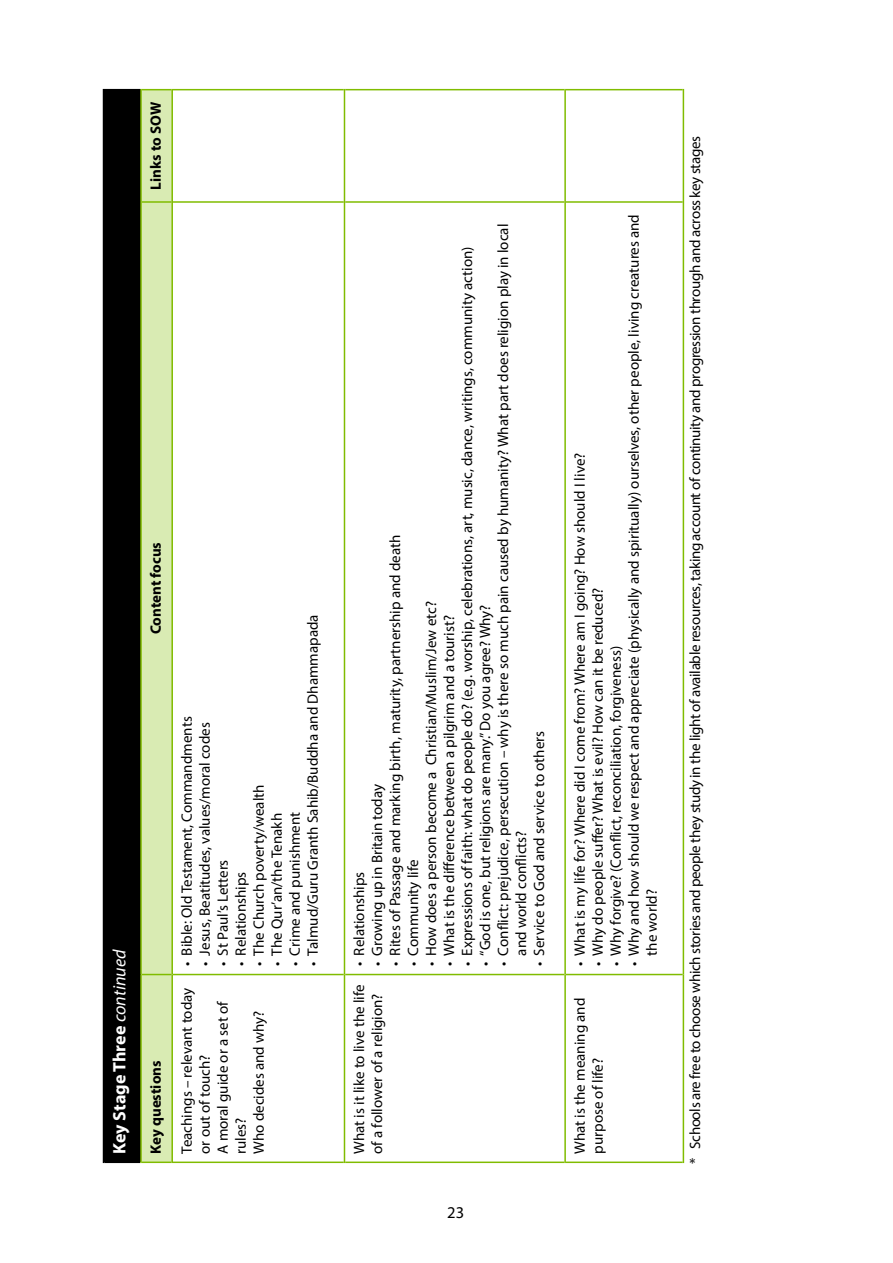
<style>
.page{position:relative;width:893px;height:1263px;background:#fff}
.page>*{position:absolute;margin:0;border:0;box-sizing:border-box;transform-origin:0 0}
.t1{font:700 18px "Myriad Pro";color:#fff}
.t2{font:16.5px "Myriad Pro";color:#000}
.t3{font:15px/18px "Myriad Pro";color:#000}
.t4{font:15px "Myriad Pro";letter-spacing:-.025em;color:#000}
.t5{font:700 15px "Myriad Pro";color:#000}
.s1{font-weight:400;font-style:italic}
</style>
<div class="page">
<div style="left:104px;top:90px;width:37px;height:1072px;background:#000"></div>
<hr style="left:103px;top:974px;width:1px;height:189px;background:#000">
<hr style="left:104px;top:1161px;width:36px;height:2px;background:#000">
<hr style="left:103px;top:202px;width:1px;height:772px;background:#000">
<hr style="left:103px;top:89px;width:1px;height:113px;background:#000">
<hr style="left:104px;top:89px;width:36px;height:1px;background:#000">
<hr style="left:140px;top:974px;width:2px;height:189px;background:#80bc00">
<hr style="left:142px;top:1161px;width:29px;height:2px;background:#80bc00">
<hr style="left:140px;top:202px;width:2px;height:772px;background:#80bc00">
<hr style="left:140px;top:89px;width:2px;height:113px;background:#80bc00">
<svg style="left:141px;top:89px;width:30px;height:1073px;background:#d3e8a8"></svg>
<hr style="left:171px;top:974px;width:2px;height:189px;background:#80bc00">
<hr style="left:173px;top:1161px;width:171px;height:2px;background:#80bc00">
<hr style="left:171px;top:202px;width:2px;height:772px;background:#80bc00">
<hr style="left:173px;top:974px;width:171px;height:1px;background:#80bc00">
<hr style="left:171px;top:89px;width:2px;height:113px;background:#80bc00">
<hr style="left:173px;top:201px;width:171px;height:2px;background:#80bc00">
<hr style="left:173px;top:89px;width:171px;height:1px;background:#80bc00">
<hr style="left:344px;top:974px;width:1px;height:189px;background:#80bc00">
<hr style="left:345px;top:1161px;width:219px;height:2px;background:#80bc00">
<hr style="left:344px;top:202px;width:1px;height:772px;background:#80bc00">
<hr style="left:345px;top:974px;width:219px;height:1px;background:#80bc00">
<hr style="left:344px;top:89px;width:1px;height:113px;background:#80bc00">
<hr style="left:345px;top:201px;width:219px;height:2px;background:#80bc00">
<hr style="left:345px;top:89px;width:219px;height:1px;background:#80bc00">
<hr style="left:564px;top:974px;width:2px;height:189px;background:#80bc00">
<hr style="left:566px;top:1161px;width:117px;height:2px;background:#80bc00">
<hr style="left:564px;top:202px;width:2px;height:772px;background:#80bc00">
<hr style="left:566px;top:974px;width:117px;height:1px;background:#80bc00">
<hr style="left:564px;top:89px;width:2px;height:113px;background:#80bc00">
<hr style="left:566px;top:201px;width:117px;height:2px;background:#80bc00">
<hr style="left:566px;top:89px;width:117px;height:1px;background:#80bc00">
<hr style="left:683px;top:974px;width:1px;height:189px;background:#80bc00">
<hr style="left:683px;top:202px;width:1px;height:772px;background:#80bc00">
<hr style="left:683px;top:89px;width:1px;height:113px;background:#80bc00">
<p class="t5" style="left:146px;top:190px;width:89px;rotate:-90deg">Links to SOW</p>
<p class="t1" style="left:108px;top:1154px;width:206px;rotate:-90deg">Key Stage Three <span class="s1">continued</span></p>
<p class="t5" style="left:146px;top:634px;width:94px;rotate:-90deg">Content focus</p>
<p class="t5" style="left:146px;top:1154px;width:95px;rotate:-90deg">Key questions</p>
<p class="t3" style="left:304px;top:966px;width:353px;rotate:-90deg">• Talmud/Guru Granth Sahib/Buddha and Dhammapada</p>
<p class="t3" style="left:178px;top:966px;width:251px;rotate:-90deg">• Bible: Old Testament, Commandments</p>
<p class="t3" style="left:196px;top:966px;width:245px;rotate:-90deg">• Jesus, Beatitudes, values/moral codes</p>
<p class="t3" style="left:250px;top:966px;width:183px;rotate:-90deg">• The Church poverty/wealth</p>
<p class="t3" style="left:268px;top:966px;width:154px;rotate:-90deg">• The Qur’an/the Tenakh</p>
<p class="t3" style="left:286px;top:966px;width:156px;rotate:-90deg">• Crime and punishment</p>
<p class="t3" style="left:214px;top:966px;width:108px;rotate:-90deg">• St Paul’s Letters</p>
<p class="t3" style="left:232px;top:966px;width:96px;rotate:-90deg">• Relationships</p>
<p class="t3" style="left:178px;top:1154px;width:168px;rotate:-90deg">Teachings – relevant today or out of touch?<br>A moral guide or a set of rules?<br>Who decides and why?</p>
<p class="t3" style="left:494px;top:955px;width:733px;text-indent:-10px;rotate:-90deg">• Conflict: prejudice, persecution – why is there so much pain caused by humanity? What part does religion play in local and world conflicts?</p>
<p class="t3" style="left:458px;top:966px;width:721px;rotate:-90deg">• Expressions of faith: what do people do? (e.g. worship, celebrations, art, music, dance, writings, community action)</p>
<p class="t3" style="left:386px;top:966px;width:433px;rotate:-90deg">• Rites of Passage and marking birth, maturity, partnership and death</p>
<p class="t3" style="left:422px;top:966px;width:366px;rotate:-90deg">• How does a person become a Christian/Muslim/Jew etc?</p>
<p class="t3" style="left:476px;top:966px;width:363px;rotate:-90deg">• “God is one, but religions are many.” Do you agree? Why?</p>
<p class="t3" style="left:440px;top:966px;width:352px;rotate:-90deg">• What is the difference between a pilgrim and a tourist?</p>
<p class="t3" style="left:530px;top:966px;width:236px;rotate:-90deg">• Service to God and service to others</p>
<p class="t3" style="left:368px;top:966px;width:184px;rotate:-90deg">• Growing up in Britain today</p>
<p class="t3" style="left:404px;top:966px;width:108px;rotate:-90deg">• Community life</p>
<p class="t3" style="left:350px;top:966px;width:96px;rotate:-90deg">• Relationships</p>
<p class="t3" style="left:350px;top:1154px;width:171px;rotate:-90deg">What is it like to live the life of a follower of a religion?</p>
<p class="t2" style="left:447px;top:1202px;width:18px">23</p>
<p class="t3" style="left:625px;top:955px;width:743px;text-indent:-10px;rotate:-90deg">• Why and how should we respect and appreciate (physically and spiritually) ourselves, other people, living creatures and the world?</p>
<p class="t3" style="left:571px;top:966px;width:515px;rotate:-90deg">• What is my life for? Where did I come from? Where am I going? How should I live?</p>
<p class="t3" style="left:589px;top:966px;width:380px;rotate:-90deg">• Why do people suffer? What is evil? How can it be reduced?</p>
<p class="t3" style="left:607px;top:966px;width:321px;rotate:-90deg">• Why forgive? (Conflict, reconciliation, forgiveness)</p>
<p class="t3" style="left:571px;top:1154px;width:157px;rotate:-90deg">What is the meaning and purpose of life?</p>
<p class="t4" style="left:686px;top:1164px;width:1029px;rotate:-90deg">* Schools are free to choose which stories and people they study in the light of available resources, taking account of continuity and progression through and across key stages</p>
</div>
